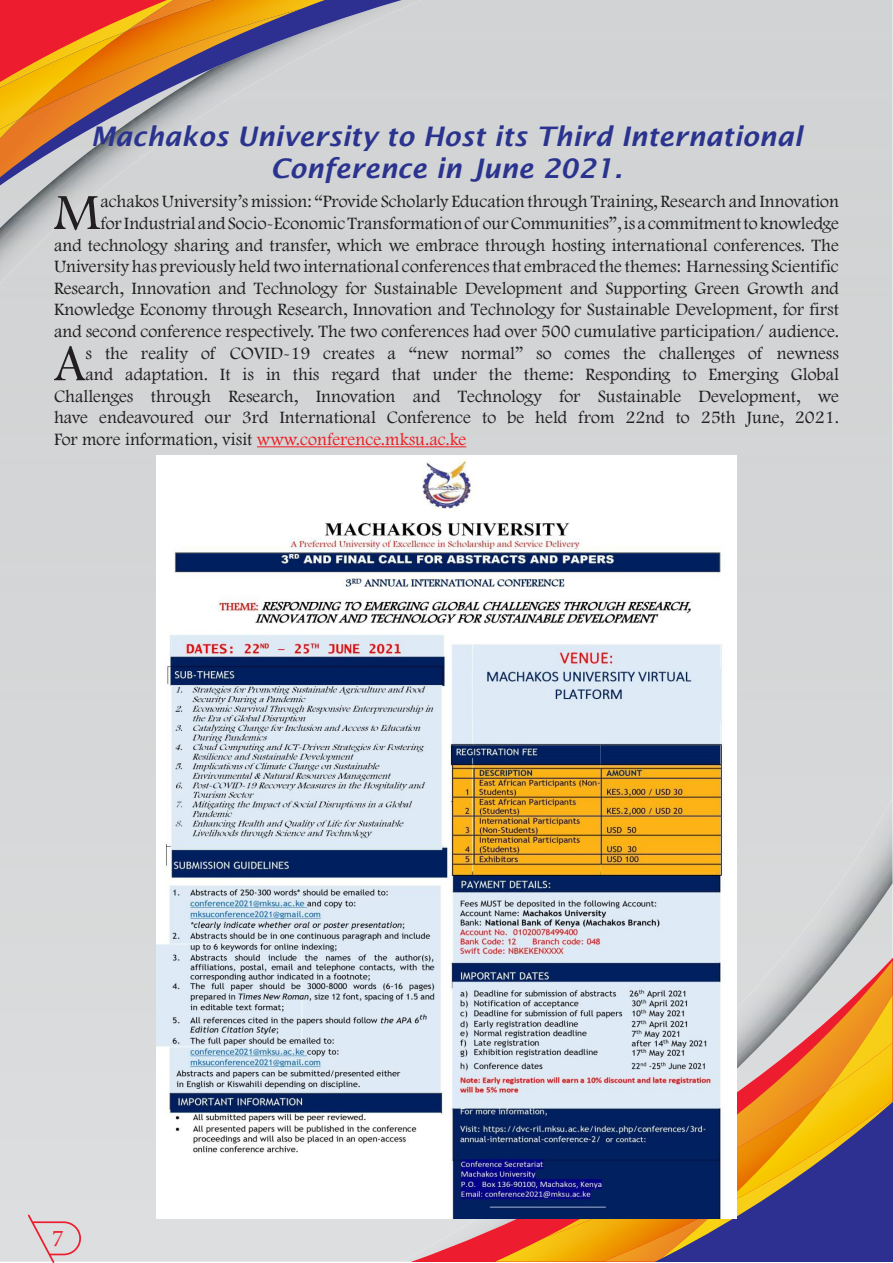
<style>
.page{position:relative;width:893px;height:1263px;background:#fff}
.page>*{position:absolute;margin:0;border:0;box-sizing:border-box;transform-origin:0 0}
.Paragraph_Style_1{font:52.65px "Footlight MT Light";color:#231f20}
.headind1{font:italic 600 27px/32.4px "Lucida Sans";color:#2a348f;text-align:center}
.t1{font:24px "Minion Pro";color:#ee1f2f}
.Paragraph_Style_1-2{font:18px/21.6px "Footlight MT Light";color:#231f20;text-align:right}
.Paragraph_Style_1-3{font:18px "Footlight MT Light";color:#ee1d23}
.s1{color:#231f20}
</style>
<div class="page">
<div style="left:0;top:269px;width:421px;height:15px;background:#d2d3d5"></div>
<div style="left:0;top:0;width:560px;height:269px;background:#d1d3d4"></div>
<svg style="left:0;top:0;width:355px;height:243px;background:#c7a793"></svg>
<svg style="left:285px;top:893px;width:607px;height:369px;background:#d8cccf"></svg>
<img style="left:475px;top:1238px;width:16px;height:24px">
<svg style="left:491px;top:927px;width:401px;height:335px;background:#b28969"></svg>
<svg style="left:28px;top:1214px;width:53px;height:49px;background:#dfcbce"></svg>
<hr style="left:257px;top:446px;width:209px;height:1px;background:#ee1d23">
<img style="left:157px;top:455px;width:579px;height:763px">
<p class="headind1" style="left:91px;top:120px;width:713px">Machakos University to Host its Third International<br>Conference in June 2021.</p>
<p class="Paragraph_Style_1" style="left:54px;top:181px;width:48px">M</p>
<p class="Paragraph_Style_1-2" style="left:54px;top:190px;width:786px">achakos University’s mission: “Provide Scholarly Education through Training, Research and Innovation<br>for Industrial and Socio-Economic Transformation of our Communities”, is a commitment to knowledge<br>and technology sharing and transfer, which we embrace through hosting international conferences. The University has previously held two international conferences that embraced the themes: Harnessing Scientific Research, Innovation and Technology for Sustainable Development and Supporting Green Growth and Knowledge Economy through Research, Innovation and Technology for Sustainable Development, for first and second conference respectively. The two conferences had over 500 cumulative participation/ audience.</p>
<p class="Paragraph_Style_1" style="left:54px;top:332px;width:33px">A</p>
<p class="Paragraph_Style_1-2" style="left:54px;top:342px;width:786px">s the reality of COVID-19 creates a “new normal” so comes the challenges of newness and adaptation. It is in this regard that under the theme: Responding to Emerging Global Challenges through Research, Innovation and Technology for Sustainable Development, we have endeavoured our 3rd International Conference to be held from 22nd to 25th June, 2021.</p>
<p class="Paragraph_Style_1-3" style="left:54px;top:429px;width:414px"><span class="s1">For more information, visit</span> www.conference.mksu.ac.ke</p>
<h3 class="t1" style="left:52px;top:1222px;width:13px">7</h3>
</div>
